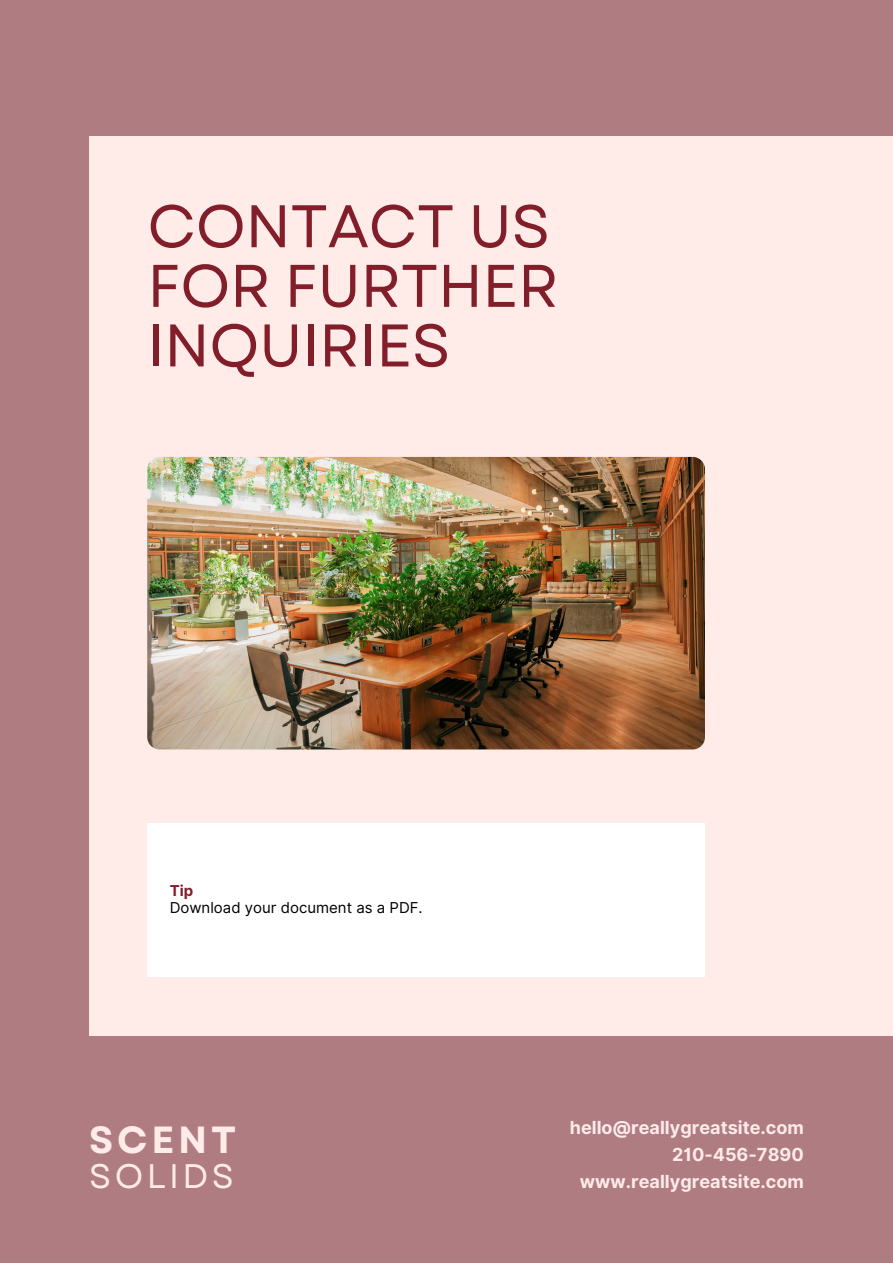
<style>
.page{position:relative;width:893px;height:1264px;background:#fff}
.page>*{position:absolute;margin:0;border:0;box-sizing:border-box;transform-origin:0 0}
.t1{font:60px/59.6px "Garet";letter-spacing:-.01em;color:#821e2a}
.t2{font:700 37.8px "Garet";letter-spacing:.1em;color:#ffebe8}
.t3{font:34.05px "Garet";letter-spacing:.1em;color:#ffebe8}
.t4{font:700 18px/27px "Inter";color:#ffebe8;text-align:right}
.t5{font:15px "Inter";color:#000}
.t6{font:700 15px "Inter";color:#821e2a}
</style>
<div class="page">
<div style="left:0;top:0;width:892px;height:1262px;background:#af7c82"></div>
<div style="left:89px;top:136px;width:803px;height:899px;background:#ffebe8"></div>
<img style="left:147px;top:457px;width:558px;height:292px;border-radius:12px">
<div style="left:147px;top:823px;width:558px;height:153px;background:#fff"></div>
<h1 class="t1" style="left:147px;top:197px;width:413px">CONTACT US<br>FOR FURTHER<br>INQUIRIES</h1>
<p class="t6" style="left:170px;top:881px;width:25px">Tip</p>
<p class="t5" style="left:170px;top:898px;width:254px">Download your document as a PDF.</p>
<h2 class="t2" style="left:89px;top:1112px;width:148px">SCENT</h2>
<h3 class="t3" style="left:89px;top:1151px;width:146px">SOLIDS</h3>
<p class="t4" style="left:569px;top:1114px;width:235px">hello@reallygreatsite.com<br>210-456-7890 www.reallygreatsite.com</p>
</div>
